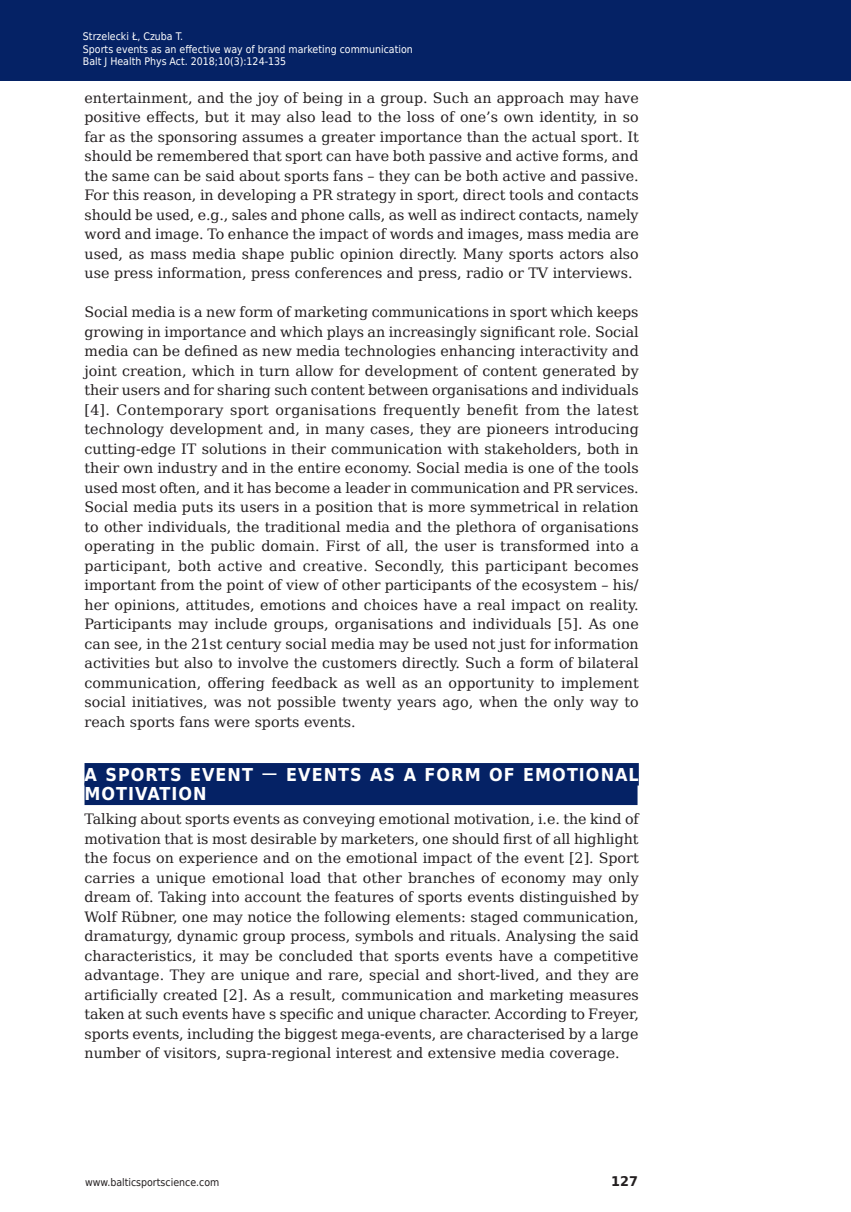
<style>
.page{position:relative;width:851px;height:1212px;background:#fff}
.page>*{position:absolute;margin:0;border:0;box-sizing:border-box;transform-origin:0 0}
.Body_Text{font:700 17.85px/19.5px "DejaVu Sans Condensed";letter-spacing:.055em;color:#fff}
.Body_Text-2{font:14.25px/19.5px "DejaVu Serif";color:#231f20;text-align:justify}
.t1{font:700 13.35px "DejaVu Sans";color:#231f20;scale:.96 1}
.t2{font:10.5px/12.6px "DejaVu Sans Condensed";color:#fff}
.t3{font:10.5px "DejaVu Sans";color:#fff}
.t4{font:10.5px "DejaVu Sans Condensed";color:#231f20}
.s1{font-family:"DejaVu Serif";font-weight:400;font-size:25.5px}
</style>
<div class="page">
<div style="left:0;top:0;width:850px;height:80px;background:#052265"></div>
<div style="left:84px;top:763px;width:554px;height:22px;background:#052265"></div>
<div style="left:84px;top:782px;width:553px;height:23px;background:#052265"></div>
<p class="t2" style="left:83px;top:30px;width:102px">Strzelecki Ł, Czuba T.</p>
<p class="t2" style="left:83px;top:42px;width:331px">Sports events as an effective way of brand marketing communication</p>
<p class="t2" style="left:83px;top:55px;width:205px">Balt J Health Phys Act. 2018;10(3):124-135</p>
<p class="t2" style="left:87px;top:34px;width:341px">Szczesna-Kaczmarek A<br>Blood K+ concentration balance after prolonged submaximal exercise...</p>
<p class="t3" style="left:87px;top:57px;width:224px">Balt J Health Phys Act 2014; 1(1): 233-244</p>
<p class="Body_Text-2" style="left:84px;top:88px;width:556px">entertainment, and the joy of being in a group. Such an approach may have positive effects, but it may also lead to the loss of one’s own identity, in so far as the sponsoring assumes a greater importance than the actual sport. It should be remembered that sport can have both passive and active forms, and the same can be said about sports fans – they can be both active and passive.<br>For this reason, in developing a PR strategy in sport, direct tools and contacts should be used, e.g., sales and phone calls, as well as indirect contacts, namely word and image. To enhance the impact of words and images, mass media are used, as mass media shape public opinion directly. Many sports actors also use press information, press conferences and press, radio or TV interviews.</p>
<p class="Body_Text-2" style="left:84px;top:302px;width:556px">Social media is a new form of marketing communications in sport which keeps growing in importance and which plays an increasingly significant role. Social media can be defined as new media technologies enhancing interactivity and joint creation, which in turn allow for development of content generated by their users and for sharing such content between organisations and individuals [4]. Contemporary sport organisations frequently benefit from the latest technology development and, in many cases, they are pioneers introducing cutting-edge IT solutions in their communication with stakeholders, both in their own industry and in the entire economy. Social media is one of the tools used most often, and it has become a leader in communication and PR services.<br>Social media puts its users in a position that is more symmetrical in relation to other individuals, the traditional media and the plethora of organisations operating in the public domain. First of all, the user is transformed into a participant, both active and creative. Secondly, this participant becomes important from the point of view of other participants of the ecosystem – his/ her opinions, attitudes, emotions and choices have a real impact on reality.<br>Participants may include groups, organisations and individuals [5]. As one can see, in the 21st century social media may be used not just for information activities but also to involve the customers directly. Such a form of bilateral communication, offering feedback as well as an opportunity to implement social initiatives, was not possible twenty years ago, when the only way to reach sports fans were sports events.</p>
<p class="Body_Text" style="left:84px;top:764px;width:555px">A SPORTS EVENT <span class="s1">‒</span> EVENTS AS A FORM OF EMOTIONAL<br>MOTIVATION</p>
<p class="Body_Text-2" style="left:84px;top:809px;width:556px">Talking about sports events as conveying emotional motivation, i.e. the kind of motivation that is most desirable by marketers, one should first of all highlight the focus on experience and on the emotional impact of the event [2]. Sport carries a unique emotional load that other branches of economy may only dream of. Taking into account the features of sports events distinguished by Wolf Rübner, one may notice the following elements: staged communication, dramaturgy, dynamic group process, symbols and rituals. Analysing the said characteristics, it may be concluded that sports events have a competitive advantage. They are unique and rare, special and short-lived, and they are artificially created [2]. As a result, communication and marketing measures taken at such events have s specific and unique character. According to Freyer, sports events, including the biggest mega-events, are characterised by a large number of visitors, supra-regional interest and extensive media coverage.</p>
<p class="t4" style="left:85px;top:1174px;width:136px">www.balticsportscience.com</p>
<p class="t1" style="left:611px;top:1170px;width:29px">127</p>
</div>
